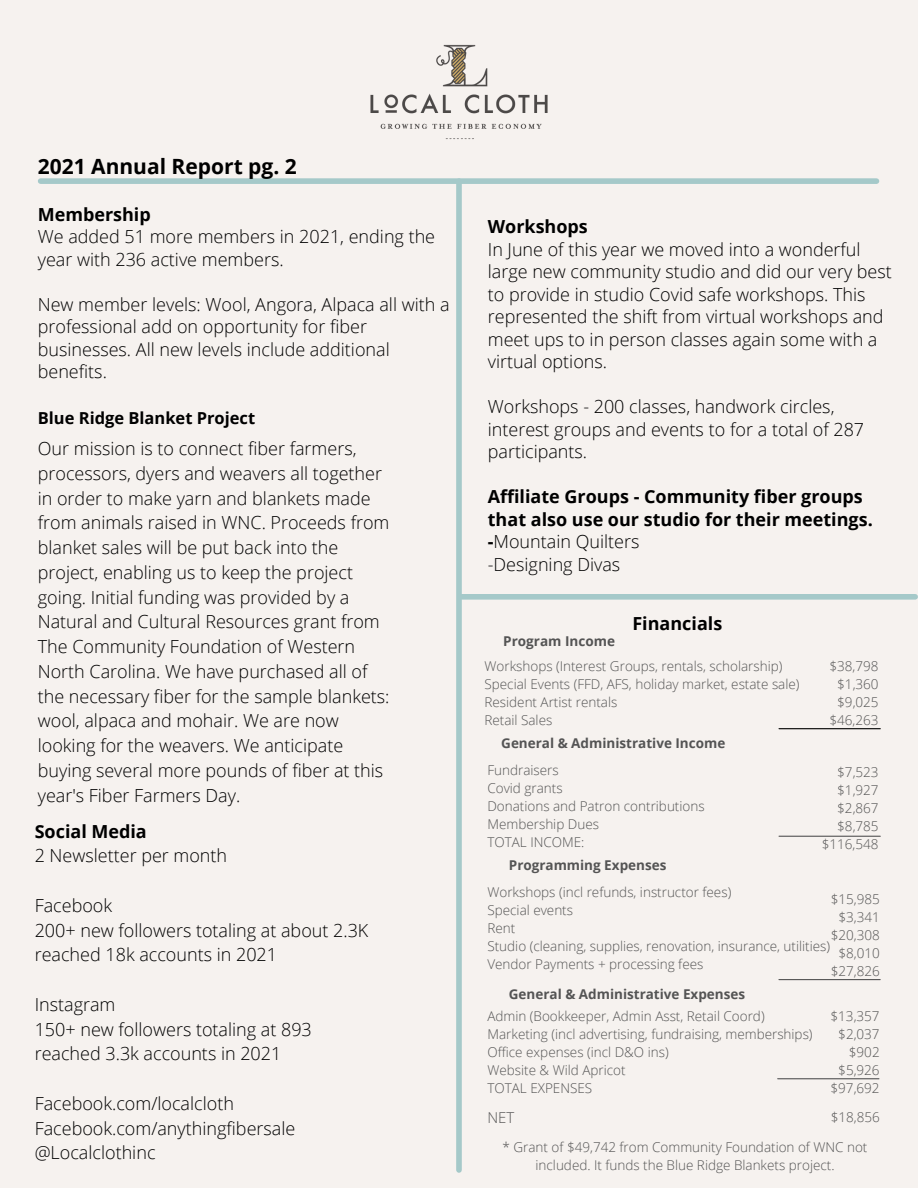
<style>
.page{position:relative;width:918px;height:1188px;background:#f6f2ef}
.page>*{position:absolute;margin:0;border:0;box-sizing:border-box;transform-origin:0 0}
.t1{font:700 21px "Open Sans";color:#000}
.t2{font:300 18px/24.8px "Open Sans";color:#000}
.t3{font:700 18px/22.5px "Open Sans";color:#000}
.t4{font:700 16.5px "Open Sans";color:#000}
.t5{font:300 15px "Open Sans";color:#545454}
.t6{font:300 13.5px/18px "Open Sans";color:#545454;text-align:center}
.t7{font:700 13.5px "Open Sans";color:#545454}
.s1{font-weight:700}
</style>
<div class="page">
<div style="left:456px;top:181px;width:6px;height:989px;background:#a5c9c9"></div>
<div style="left:41px;top:178px;width:835px;height:6px;background:#a5c9c9"></div>
<img style="left:325px;top:44px;width:269px;height:182px">
<hr style="left:779px;top:836px;width:101px;height:1px;background:#545454">
<hr style="left:779px;top:728px;width:101px;height:1px;background:#000">
<hr style="left:779px;top:979px;width:101px;height:1px;background:#545454">
<hr style="left:778px;top:1078px;width:101px;height:1px;background:#545454">
<div style="left:462px;top:594px;width:453px;height:6px;background:#a5c9c9"></div>
<p class="t1" style="left:38px;top:151px;width:260px">2021 Annual Report pg. 2</p>
<p class="t3" style="left:38px;top:202px;width:115px">Membership</p>
<p class="t2" style="left:38px;top:225px;width:399px;line-height:22.5px">We added 51 more members in 2021, ending the year with 236 active members.</p>
<p class="t2" style="left:38px;top:292px;width:413px;line-height:22.5px">New member levels: Wool, Angora, Alpaca all with a professional add on opportunity for fiber businesses. All new levels include additional benefits.</p>
<p class="t4" style="left:38px;top:407px;width:219px">Blue Ridge Blanket Project</p>
<p class="t2" style="left:38px;top:436px;width:353px">Our mission is to connect fiber farmers, processors, dyers and weavers all together in order to make yarn and blankets made from animals raised in WNC. Proceeds from blanket sales will be put back into the project, enabling us to keep the project going. Initial funding was provided by a Natural and Cultural Resources grant from The Community Foundation of Western North Carolina. We have purchased all of the necessary fiber for the sample blankets: wool, alpaca and mohair. We are now looking for the weavers. We anticipate buying several more pounds of fiber at this year's Fiber Farmers Day.</p>
<p class="t3" style="left:35px;top:819px;width:114px">Social Media</p>
<p class="t2" style="left:35px;top:843px;width:194px">2 Newsletter per month</p>
<p class="t2" style="left:35px;top:893px;width:79px">Facebook</p>
<p class="t2" style="left:35px;top:917px;width:335px">200+ new followers totaling at about 2.3K</p>
<p class="t2" style="left:35px;top:942px;width:244px">reached 18k accounts in 2021</p>
<p class="t2" style="left:35px;top:992px;width:82px">Instagram</p>
<p class="t2" style="left:35px;top:1016px;width:279px">150+ new followers totaling at 893</p>
<p class="t2" style="left:35px;top:1041px;width:248px">reached 3.3k accounts in 2021</p>
<p class="t2" style="left:35px;top:1091px;width:201px">Facebook.com/localcloth</p>
<p class="t2" style="left:35px;top:1115px;width:262px">Facebook.com/anythingfibersale</p>
<p class="t2" style="left:35px;top:1140px;width:122px">@Localclothinc</p>
<p class="t3" style="left:488px;top:215px;width:102px">Workshops</p>
<p class="t2" style="left:488px;top:237px;width:406px;line-height:22.5px">In June of this year we moved into a wonderful large new community studio and did our very best to provide in studio Covid safe workshops. This represented the shift from virtual workshops and meet ups to in person classes again some with a virtual options.</p>
<p class="t2" style="left:488px;top:395px;width:378px;line-height:22.5px">Workshops - 200 classes, handwork circles, interest groups and events to for a total of 287 participants.</p>
<p class="t3" style="left:488px;top:485px;width:386px">Affiliate Groups - Community fiber groups that also use our studio for their meetings.</p>
<p class="t2" style="left:488px;top:529px;width:153px"><span class="s1">-</span>Mountain Quilters</p>
<p class="t2" style="left:488px;top:551px;width:134px">-Designing Divas</p>
<p class="t7" style="left:503px;top:632px;width:113px">Program Income</p>
<p class="t3" style="left:632px;top:612px;width:91px">Financials</p>
<p class="t6" style="left:485px;top:657px;width:299px">Workshops (Interest Groups, rentals, scholarship)</p>
<p class="t6" style="left:485px;top:675px;width:317px">Special Events (FFD, AFS, holiday market, estate sale)</p>
<p class="t6" style="left:485px;top:693px;width:134px">Resident Artist rentals</p>
<p class="t6" style="left:485px;top:711px;width:69px">Retail Sales</p>
<p class="t7" style="left:501px;top:734px;width:226px">General &amp; Administrative Income</p>
<p class="t6" style="left:487px;top:761px;width:73px">Fundraisers</p>
<p class="t6" style="left:487px;top:779px;width:77px">Covid grants</p>
<p class="t6" style="left:487px;top:797px;width:219px">Donations and Patron contributions</p>
<p class="t6" style="left:487px;top:815px;width:113px">Membership Dues</p>
<p class="t6" style="left:487px;top:833px;width:99px">TOTAL INCOME:</p>
<p class="t7" style="left:509px;top:856px;width:159px">Programming Expenses</p>
<p class="t6" style="left:830px;top:657px;width:51px">$38,798</p>
<p class="t6" style="left:837px;top:675px;width:43px">$1,360</p>
<p class="t6" style="left:837px;top:693px;width:43px">$9,025</p>
<p class="t6" style="left:830px;top:711px;width:51px">$46,263</p>
<p class="t6" style="left:837px;top:762px;width:43px">$7,523</p>
<p class="t6" style="left:837px;top:780px;width:43px">$1,927</p>
<p class="t6" style="left:837px;top:798px;width:43px">$2,867</p>
<p class="t6" style="left:837px;top:816px;width:43px">$8,785</p>
<p class="t6" style="left:822px;top:834px;width:58px">$116,548</p>
<p class="t6" style="left:487px;top:882px;width:245px">Workshops (incl refunds, instructor fees)</p>
<p class="t6" style="left:487px;top:900px;width:87px">Special events</p>
<p class="t6" style="left:487px;top:918px;width:29px">Rent</p>
<p class="t6" style="left:487px;top:936px;width:344px">Studio (cleaning, supplies, renovation, insurance, utilities)</p>
<p class="t6" style="left:487px;top:954px;width:217px">Vendor Payments + processing fees</p>
<p class="t6" style="left:831px;top:890px;width:51px">$15,985</p>
<p class="t6" style="left:839px;top:908px;width:43px">$3,341</p>
<p class="t6" style="left:831px;top:926px;width:51px">$20,308</p>
<p class="t6" style="left:839px;top:944px;width:43px">$8,010</p>
<p class="t6" style="left:831px;top:962px;width:51px">$27,826</p>
<p class="t7" style="left:509px;top:985px;width:238px">General &amp; Administrative Expenses</p>
<p class="t6" style="left:487px;top:1007px;width:279px">Admin (Bookkeeper, Admin Asst, Retail Coord)</p>
<p class="t6" style="left:487px;top:1025px;width:327px">Marketing (incl advertising, fundraising, memberships)</p>
<p class="t6" style="left:487px;top:1043px;width:183px">Office expenses (incl D&amp;O ins)</p>
<p class="t6" style="left:487px;top:1061px;width:140px">Website &amp; Wild Apricot</p>
<p class="t6" style="left:831px;top:1007px;width:51px">$13,357</p>
<p class="t6" style="left:838px;top:1025px;width:43px">$2,037</p>
<p class="t6" style="left:849px;top:1043px;width:32px">$902</p>
<p class="t6" style="left:838px;top:1061px;width:43px">$5,926</p>
<p class="t6" style="left:487px;top:1079px;width:106px">TOTAL EXPENSES</p>
<p class="t6" style="left:831px;top:1079px;width:51px">$97,692</p>
<p class="t6" style="left:831px;top:1107px;width:51px">$18,856</p>
<p class="t5" style="left:487px;top:1107px;width:28px">NET</p>
<p class="t6" style="left:503px;top:1137px;width:366px">* Grant of $49,742 from Community Foundation of WNC not included. It funds the Blue Ridge Blankets project.</p>
</div>
